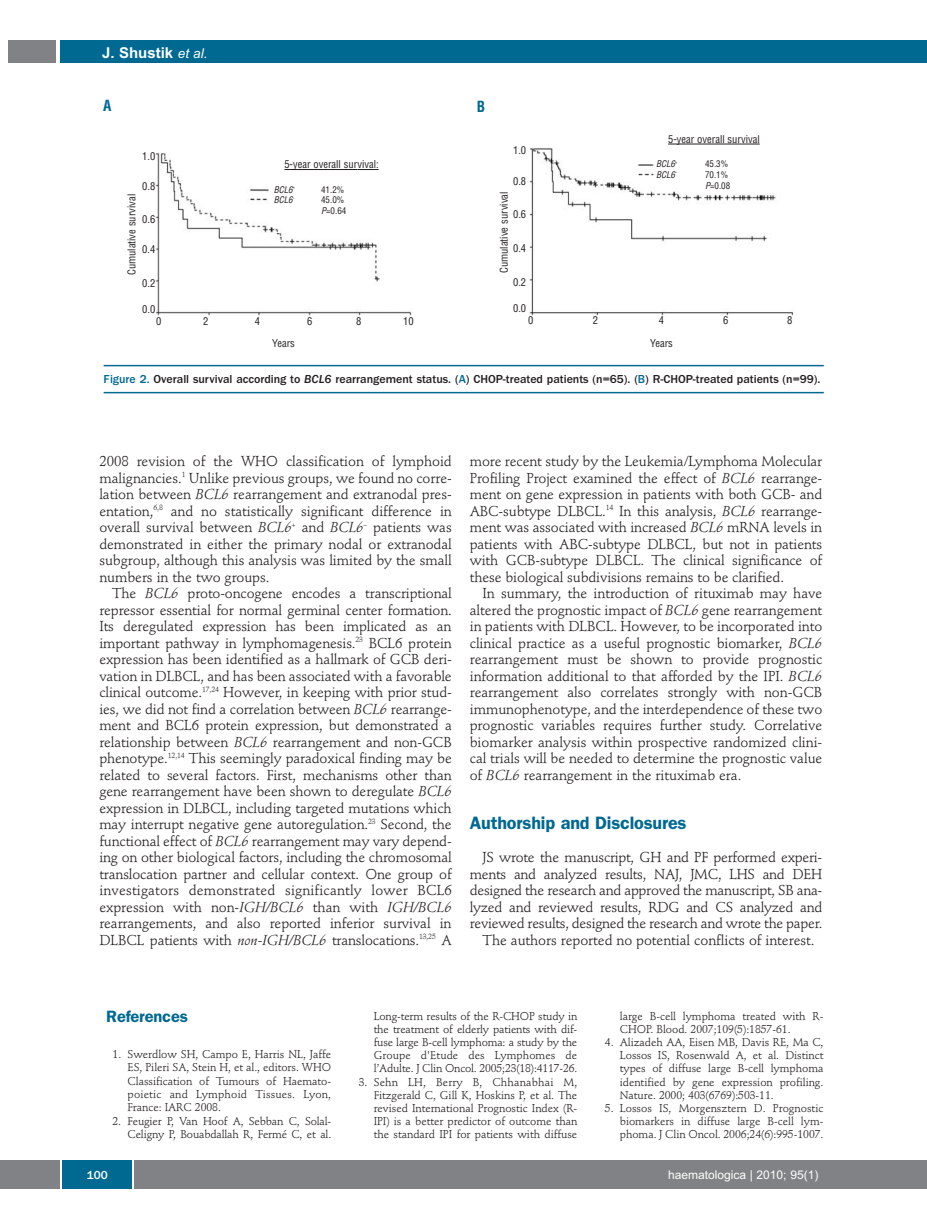
<style>
.page{position:relative;width:927px;height:1225px;background:#fff}
.page>*{position:absolute;margin:0;border:0;box-sizing:border-box;transform-origin:0 0}
.t1{font:600 18px "Franklin Gothic";letter-spacing:-.01em;color:#006991}
.t2{font:600 16.5px "Franklin Gothic";letter-spacing:-.01em;color:#006991}
.t3{font:700 15px "Arial";color:#fff}
.t4{font:700 condensed 15px "Helvetica";color:#006991}
.t5{font:14.25px/16.5px "Stempel Schneidler";letter-spacing:-.01em;color:#231f20;text-align:justify}
.t6{font:500 12px "Franklin Gothic";color:#231f20}
.t7{font:12px "Arial";color:#fff}
.t8{font:500 12px "Franklin Gothic";color:#fff}
.t9{font:11.25px/13.2px "Stempel Schneidler";letter-spacing:-.005em;color:#231f20;text-align:justify}
.t10{font:condensed 10.5px "Helvetica";color:#231f20}
.t11{font:condensed 9px/10.8px "Helvetica";color:#231f20}
.t12{font:italic condensed 9px "Helvetica";color:#231f20}
.s1{font-weight:400;font-style:italic;font-size:13.5px}
.s2{font-style:italic}
.s3{color:#006991}
</style>
<div class="page">
<div style="left:911px;top:40px;width:16px;height:22px;background:#006991"></div>
<div style="left:910px;top:1160px;width:17px;height:28px;background:#808285"></div>
<div style="left:60px;top:40px;width:852px;height:22px;background:#006991"></div>
<div style="left:9px;top:40px;width:47px;height:22px;background:#808285"></div>
<div style="left:0;top:1160px;width:911px;height:28px;background:#808285"></div>
<div style="left:62px;top:1160px;width:71px;height:28px;background:#006991"></div>
<hr style="left:60px;top:1160px;width:2px;height:28px;background:#fff">
<svg style="left:133px;top:1160px;width:1px;height:28px"></svg>
<img style="left:155px;top:153px;width:257px;height:163px">
<img style="left:529px;top:143px;width:265px;height:173px">
<hr style="left:104px;top:365px;width:720px;height:1px;background:#006991">
<hr style="left:104px;top:392px;width:720px;height:1px;background:#006991">
<hr style="left:284px;top:169px;width:73px;height:1px;background:#231f20">
<svg style="left:357px;top:169px;width:22px;height:1px"></svg>
<hr style="left:668px;top:144px;width:73px;height:1px;background:#231f20">
<svg style="left:741px;top:144px;width:19px;height:1px"></svg>
<p class="t3" style="left:102px;top:44px;width:107px">J. Shustik <span class="s1">et al.</span></p>
<p class="t4" style="left:103px;top:97px;width:10px">A</p>
<p class="t4" style="left:477px;top:98px;width:10px">B</p>
<p class="t10" style="left:513px;top:144px;width:15px">1.0</p>
<p class="t10" style="left:513px;top:175px;width:15px">0.8</p>
<p class="t10" style="left:513px;top:208px;width:15px">0.6</p>
<p class="t10" style="left:513px;top:242px;width:15px">0.4</p>
<p class="t10" style="left:513px;top:276px;width:15px">0.2</p>
<p class="t10" style="left:513px;top:302px;width:15px">0.0</p>
<p class="t10" style="left:142px;top:150px;width:15px">1.0</p>
<p class="t10" style="left:142px;top:180px;width:15px">0.8</p>
<p class="t10" style="left:142px;top:213px;width:15px">0.6</p>
<p class="t10" style="left:142px;top:243px;width:15px">0.4</p>
<p class="t10" style="left:142px;top:277px;width:15px">0.2</p>
<p class="t10" style="left:142px;top:304px;width:15px">0.0</p>
<p class="t10" style="left:284px;top:159px;width:96px">5-year overall survival:</p>
<p class="t12" style="left:274px;top:184px;width:23px">BCL6<sup>+</sup></p>
<p class="t11" style="left:321px;top:184px;width:25px">41.2%</p>
<p class="t12" style="left:274px;top:195px;width:22px">BCL6<sup>-</sup></p>
<p class="t11" style="left:321px;top:195px;width:27px">45.0%<br><span class="s2">P</span>=0.64</p>
<p class="t10" style="left:126px;top:275px;width:83px;rotate:-90deg">Cumulative survival</p>
<p class="t10" style="left:498px;top:273px;width:83px;rotate:-90deg">Cumulative survival</p>
<p class="t10" style="left:668px;top:133px;width:93px">5-year overall survival</p>
<p class="t12" style="left:656px;top:159px;width:23px">BCL6<sup>+</sup></p>
<p class="t11" style="left:705px;top:158px;width:25px">45.3%</p>
<p class="t12" style="left:656px;top:169px;width:22px">BCL6<sup>-</sup></p>
<p class="t11" style="left:705px;top:169px;width:27px">70.1%<br><span class="s2">P</span>=0.08</p>
<p class="t10" style="left:156px;top:315px;width:7px">0</p>
<p class="t10" style="left:203px;top:315px;width:7px">2</p>
<p class="t10" style="left:255px;top:315px;width:7px">4</p>
<p class="t10" style="left:307px;top:315px;width:7px">6</p>
<p class="t10" style="left:356px;top:315px;width:7px">8</p>
<p class="t10" style="left:403px;top:315px;width:12px">10</p>
<p class="t10" style="left:528px;top:314px;width:7px">0</p>
<p class="t10" style="left:593px;top:314px;width:7px">2</p>
<p class="t10" style="left:659px;top:314px;width:7px">4</p>
<p class="t10" style="left:723px;top:314px;width:7px">6</p>
<p class="t10" style="left:787px;top:314px;width:7px">8</p>
<p class="t10" style="left:650px;top:337px;width:24px">Years</p>
<p class="t10" style="left:272px;top:337px;width:24px">Years</p>
<p class="t6" style="left:104px;top:375px;width:718px"><span class="s3">Figure 2.</span> Overall survival according to <span class="s2">BCL6</span> rearrangement status. (<span class="s3">A</span>) CHOP-treated patients (n=65). (<span class="s3">B</span>) R-CHOP-treated patients (n=99).</p>
<p class="t5" style="left:99px;top:454px;width:354px">2008 revision of the WHO classification of lymphoid malignancies.<sup>1</sup> Unlike previous groups, we found no corre&shy;lation between <span class="s2">BCL6</span> rearrangement and extranodal pres&shy;entation,<sup>6,8</sup> and no statistically significant difference in overall survival between <span class="s2">BCL6</span><sup>+</sup> and <span class="s2">BCL6</span><sup>–</sup> patients was demonstrated in either the primary nodal or extranodal subgroup, although this analysis was limited by the small numbers in the two groups.</p>
<p class="t5" style="left:99px;top:586px;width:354px;text-indent:13px">The <span class="s2">BCL6</span> proto-oncogene encodes a transcriptional repressor essential for normal germinal center formation.<br>Its deregulated expression has been implicated as an important pathway in lymphomagenesis.<sup>23</sup> BCL6 protein expression has been identified as a hallmark of GCB deri&shy;vation in DLBCL, and has been associated with a favorable clinical outcome.<sup>17,24</sup> However, in keeping with prior stud&shy;ies, we did not find a correlation between <span class="s2">BCL6</span> rearrange&shy;ment and BCL6 protein expression, but demonstrated a relationship between <span class="s2">BCL6</span> rearrangement and non-GCB phenotype.<sup>12,14</sup> This seemingly paradoxical finding may be related to several factors. First, mechanisms other than gene rearrangement have been shown to deregulate <span class="s2">BCL6 </span>expression in DLBCL, including targeted mutations which may interrupt negative gene autoregulation.<sup>23</sup> Second, the functional effect of <span class="s2">BCL6</span> rearrangement may vary depend&shy;ing on other biological factors, including the chromosomal translocation partner and cellular context. One group of investigators demonstrated significantly lower BCL6 expression with non-<span class="s2">IGH/BCL6</span> than with <span class="s2">IGH/BCL6 </span>rearrangements, and also reported inferior survival in DLBCL patients with <span class="s2">non-IGH/BCL6</span> translocations.<sup>13,25</sup> A</p>
<p class="t5" style="left:470px;top:454px;width:354px">more recent study by the Leukemia/Lymphoma Molecular Profiling Project examined the effect of <span class="s2">BCL6</span> rearrange&shy;ment on gene expression in patients with both GCB- and ABC-subtype DLBCL.<sup>14</sup> In this analysis, <span class="s2">BCL6</span> rearrange&shy;ment was associated with increased <span class="s2">BCL6</span> mRNA levels in patients with ABC-subtype DLBCL, but not in patients with GCB-subtype DLBCL. The clinical significance of these biological subdivisions remains to be clarified.</p>
<p class="t5" style="left:470px;top:586px;width:354px;text-indent:13px">In summary, the introduction of rituximab may have altered the prognostic impact of <span class="s2">BCL6</span> gene rearrangement in patients with DLBCL. However, to be incorporated into clinical practice as a useful prognostic biomarker, <span class="s2">BCL6 </span>rearrangement must be shown to provide prognostic information additional to that afforded by the IPI. <span class="s2">BCL6 </span>rearrangement also correlates strongly with non-GCB immunophenotype, and the interdependence of these two prognostic variables requires further study. Correlative biomarker analysis within prospective randomized clini&shy;cal trials will be needed to determine the prognostic value of <span class="s2">BCL6</span> rearrangement in the rituximab era.</p>
<p class="t1" style="left:470px;top:817px;width:218px">Authorship and Disclosures</p>
<p class="t5" style="left:483px;top:850px;width:341px">JS wrote the manuscript, GH and PF performed experi-</p>
<p class="t5" style="left:470px;top:867px;width:354px">ments and analyzed results, NAJ, JMC, LHS and DEH</p>
<p class="t5" style="left:470px;top:883px;width:354px">designed the research and approved the manuscript, SB ana-</p>
<p class="t5" style="left:470px;top:900px;width:354px">lyzed and reviewed results, RDG and CS analyzed and</p>
<p class="t5" style="left:470px;top:916px;width:354px">reviewed results, designed the research and wrote the paper.</p>
<p class="t5" style="left:483px;top:933px;width:334px">The authors reported no potential conflicts of interest.</p>
<p class="t2" style="left:106px;top:1011px;width:83px">References</p>
<p class="t9" style="left:128px;top:1048px;width:205px;text-indent:-15px">1. Swerdlow SH, Campo E, Harris NL, Jaffe ES, Pileri SA, Stein H, et al., editors. WHO Classification of Tumours of Haemato&shy;poietic and Lymphoid Tissues. Lyon, France: IARC 2008.</p>
<p class="t9" style="left:112px;top:1115px;width:220px;text-align:right">2. Feugier P, Van Hoof A, Sebban C, Solal-<br>Celigny P, Bouabdallah R, Fermé C, et al.</p>
<p class="t9" style="left:374px;top:1010px;width:205px">Long-term results of the R-CHOP study in the treatment of elderly patients with dif&shy;fuse large B-cell lymphoma: a study by the Groupe d'Etude des Lymphomes de l’Adulte. J Clin Oncol. 2005;23(18):4117-26.</p>
<p class="t9" style="left:374px;top:1076px;width:205px;text-indent:-15px">3. Sehn LH, Berry B, Chhanabhai M, Fitzgerald C, Gill K, Hoskins P, et al. The revised International Prognostic Index (R-IPI) is a better predictor of outcome than the standard IPI for patients with diffuse</p>
<p class="t9" style="left:620px;top:1010px;width:205px">large B-cell lymphoma treated with R-<br>CHOP. Blood. 2007;109(5):1857-61.</p>
<p class="t9" style="left:620px;top:1036px;width:205px;text-indent:-15px">4. Alizadeh AA, Eisen MB, Davis RE, Ma C, Lossos IS, Rosenwald A, et al. Distinct types of diffuse large B-cell lymphoma identified by gene expression profiling.<br>Nature. 2000; 403(6769):503-11.</p>
<p class="t9" style="left:620px;top:1102px;width:205px;text-indent:-15px">5. Lossos IS, Morgensztern D. Prognostic biomarkers in diffuse large B-cell lym&shy;phoma. J Clin Oncol. 2006;24(6):995-1007.</p>
<p class="t8" style="left:87px;top:1171px;width:23px">100</p>
<p class="t7" style="left:668px;top:1167px;width:152px">haematologica | 2010; 95(1)</p>
</div>
